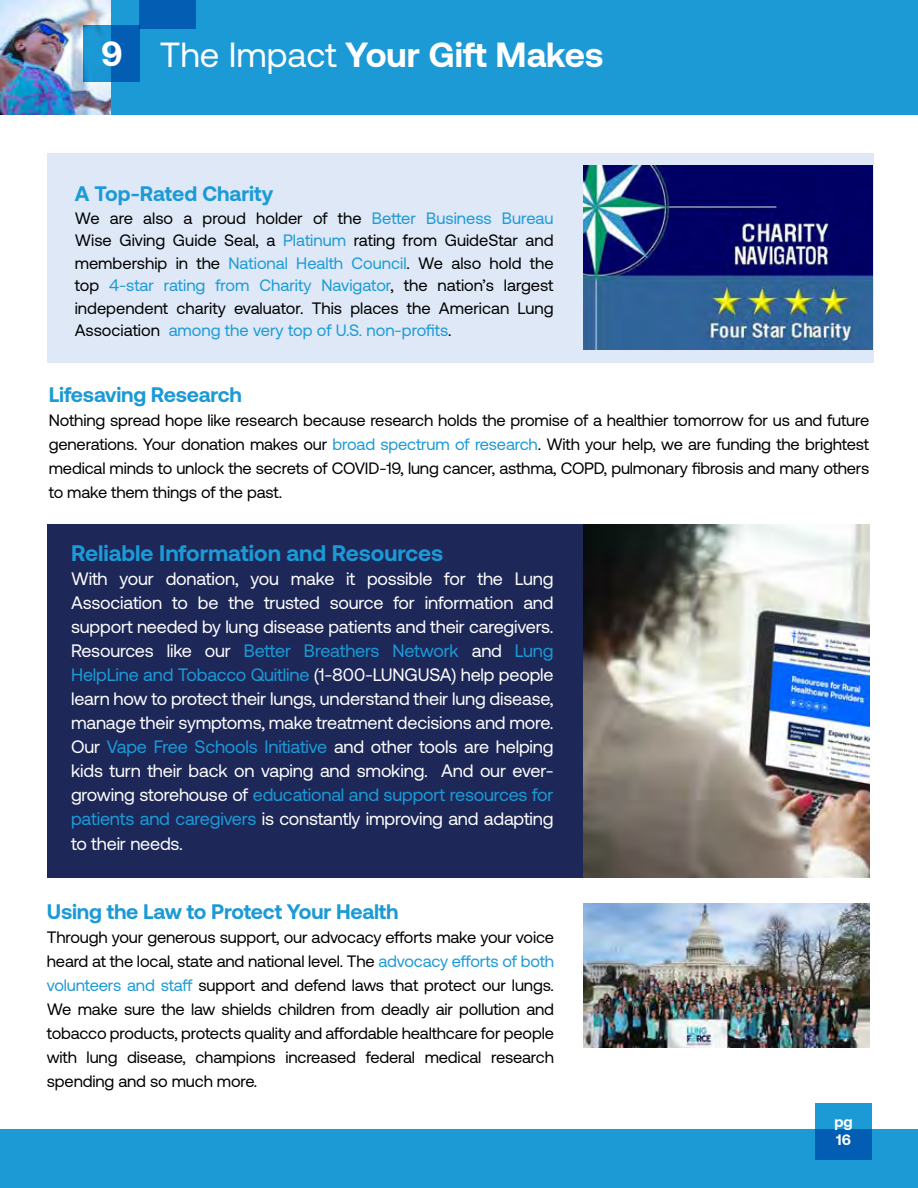
<style>
.page{position:relative;width:918px;height:1188px;background:#fff}
.page>*{position:absolute;margin:0;border:0;box-sizing:border-box;transform-origin:0 0}
.t1{font:700 34.95px "Aeonik";color:#fff}
.t2{font:700 22.5px "Aeonik";color:#1c9ad6}
.t3{font:700 21px "Aeonik";letter-spacing:-.01em;color:#1c9ad6}
.t4{font:18px/24.2px "Aeonik";letter-spacing:-.01em;color:#fff;text-align:justify}
.t5{font:16.5px/24px "Aeonik";letter-spacing:-.01em;color:#000;text-align:justify}
.t6{font:700 15px/18px "Aeonik";color:#fff}
.s1{font-weight:400}
.s2{color:#1c9ad6}
</style>
<div class="page">
<div style="left:0;top:1129px;width:918px;height:59px;background:#1c9ad6"></div>
<svg style="left:815px;top:1103px;width:56px;height:57px;background:#0e78c2"></svg>
<img style="left:0;top:0;width:111px;height:115px">
<div style="left:111px;top:0;width:807px;height:115px;background:#1c9ad6"></div>
<svg style="left:83px;top:25px;width:57px;height:56px;background:#0e78c2"></svg>
<div style="left:140px;top:0;width:56px;height:28px;background:#035db3"></div>
<div style="left:47px;top:153px;width:826px;height:210px;background:#dee8f6"></div>
<img style="left:583px;top:166px;width:290px;height:184px">
<div style="left:47px;top:524px;width:536px;height:353px;background:#1d2758"></div>
<img style="left:583px;top:524px;width:286px;height:353px">
<img style="left:583px;top:903px;width:286px;height:145px">
<h1 class="t1" style="left:101px;top:34px;width:504px">9 <span class="s1">The Impact</span> Your Gift Makes</h1>
<p class="t3" style="left:75px;top:182px;width:200px">A Top-Rated Charity</p>
<p class="t5" style="left:75px;top:207px;width:480px;line-height:22.5px">We are also a proud holder of the <span class="s2">Better Business Bureau </span>Wise Giving Guide Seal, a <span class="s2">Platinum</span> rating from GuideStar and membership in the <span class="s2">National Health Council</span>. We also hold the top <span class="s2">4-star rating from Charity Navigator</span>, the nation’s largest independent charity evaluator. This places the American Lung Association <span class="s2">among the very top of U.S. non-profits</span>.</p>
<p class="t3" style="left:49px;top:382px;width:195px">Lifesaving Research</p>
<p class="t5" style="left:49px;top:408px;width:822px">Nothing spread hope like research because research holds the promise of a healthier tomorrow for us and future generations. Your donation makes our <span class="s2">broad spectrum of research</span>. With your help, we are funding the brightest medical minds to unlock the secrets of COVID-19, lung cancer, asthma, COPD, pulmonary fibrosis and many others to make them things of the past.</p>
<h2 class="t2" style="left:71px;top:540px;width:374px">Reliable Information and Resources</h2>
<p class="t4" style="left:71px;top:567px;width:484px">With your donation, you make it possible for the Lung Association to be the trusted source for information and support needed by lung disease patients and their caregivers.<br>Resources like our <span class="s2">Better Breathers Network</span> and <span class="s2">Lung HelpLine and Tobacco Quitline</span> (1-800-LUNGUSA) help people learn how to protect their lungs, understand their lung disease, manage their symptoms, make treatment decisions and more.<br>Our <span class="s2">Vape Free Schools Initiative</span> and other tools are helping kids turn their back on vaping and smoking. And our ever&shy;growing storehouse of <span class="s2">educational and support resources for patients and caregivers</span> is constantly improving and adapting to their needs.</p>
<p class="t3" style="left:47px;top:900px;width:353px">Using the Law to Protect Your Health</p>
<p class="t5" style="left:47px;top:926px;width:509px">Through your generous support, our advocacy efforts make your voice heard at the local, state and national level. The <span class="s2">advocacy efforts of both volunteers and staff</span> support and defend laws that protect our lungs.<br>We make sure the law shields children from deadly air pollution and tobacco products, protects quality and affordable healthcare for people with lung disease, champions increased federal medical research spending and so much more.</p>
<p class="t6" style="left:834px;top:1112px;width:20px">pg<br>16</p>
</div>
